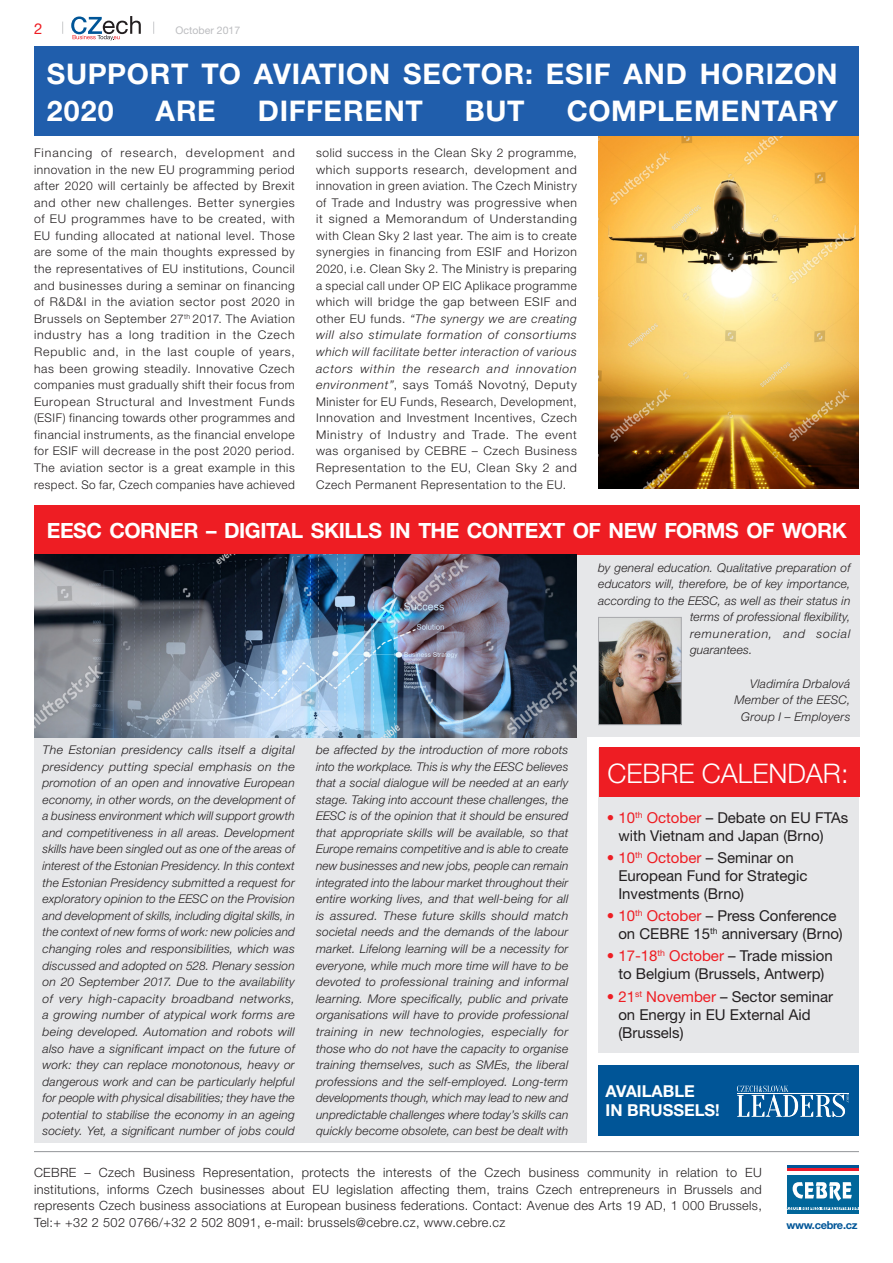
<style>
.page{position:relative;width:893px;height:1263px;background:#fff}
.page>*{position:absolute;margin:0;border:0;box-sizing:border-box;transform-origin:0 0}
.nadpis{font:700 28.5px/37.5px "Helvetica Neue CE";letter-spacing:.025em;color:#fff}
.rubrika{font:300 27px "Helvetica Neue CE";color:#fff}
.nadpis-2{font:700 21px "Helvetica Neue CE";letter-spacing:-.025em;color:#fff}
.t1{font:700 16.5px/19.5px "Helvetica Neue CE";color:#fff}
.TXT_cebre_8_11{font:15px/18px "Helvetica Neue CE";color:#231f20}
.t2{font:15px "Helvetica Neue CE";color:#ee1d23}
.t3{font:300 12.75px/16.5px "Helvetica Neue CE";letter-spacing:.025em;color:#231f20;text-align:justify}
.TXT_cebre_8_11-2{font:italic 300 12px/16.6px "Helvetica Neue CE";letter-spacing:.015em;color:#231f20;text-align:justify}
.TXT_cebre_8_11-3{font:300 12px/16.6px "Helvetica Neue CE";letter-spacing:.045em;color:#231f20;text-align:justify}
.TXT_cebre_8_11-4{font:italic 300 12px "Helvetica Neue CE";letter-spacing:.06em;color:#231f20}
.t4{font:700 10.95px "Helvetica Neue CE";letter-spacing:-.025em;color:#015698}
.t5{font:10.5px "Helvetica Neue CE";color:#bcbdc0}
.s1{font-style:italic}
.s2{font-family:"Helvetica Neue Cond CE";font-weight:700;color:#ee1d23}
.s3{color:#ee1d23}
</style>
<div class="page">
<svg style="left:71px;top:16px;width:70px;height:24px"></svg>
<svg style="left:62px;top:22px;width:1px;height:12px"></svg>
<svg style="left:153px;top:22px;width:1px;height:12px"></svg>
<div style="left:34px;top:505px;width:826px;height:638px;background:#e6e7e9"></div>
<div style="left:587px;top:737px;width:282px;height:415px;background:#fff"></div>
<hr style="left:787px;top:1165px;width:71px;height:4px;background:#005597">
<svg style="left:787px;top:1168px;width:71px;height:3px"></svg>
<div style="left:787px;top:1175px;width:71px;height:31px;background:#01669a"></div>
<hr style="left:787px;top:1210px;width:71px;height:3px;background:#01669a">
<svg style="left:787px;top:1207px;width:71px;height:3px"></svg>
<svg style="left:793px;top:1182px;width:59px;height:19px"></svg>
<hr style="left:34px;top:1151px;width:825px;height:1px;background:#939598">
<div style="left:598px;top:747px;width:261px;height:305px;background:#e6e7e9"></div>
<div style="left:598px;top:1065px;width:261px;height:70px;background:#005597"></div>
<svg style="left:737px;top:1085px;width:112px;height:32px"></svg>
<img style="left:600px;top:619px;width:80px;height:104px">
<div style="left:598px;top:617px;width:84px;height:108px;border:1px solid #a8a9ad"></div>
<div style="left:34px;top:47px;width:825px;height:89px;background:#205eac"></div>
<div style="left:34px;top:505px;width:826px;height:50px;background:#ee1d23"></div>
<div style="left:599px;top:747px;width:261px;height:50px;background:#ee1d23"></div>
<img style="left:34px;top:555px;width:543px;height:182px">
<img style="left:598px;top:136px;width:261px;height:353px">
<p class="t2" style="left:34px;top:20px;width:10px">2</p>
<p class="t5" style="left:176px;top:24px;width:66px">October 2017</p>
<p class="nadpis" style="left:47px;top:55px;width:792px">SUPPORT TO AVIATION SECTOR: ESIF AND HORIZON<br>2020</p>
<p class="nadpis" style="left:156px;top:93px;width:62px">ARE</p>
<p class="nadpis" style="left:258px;top:93px;width:167px">DIFFERENT</p>
<p class="nadpis" style="left:465px;top:93px;width:61px">BUT</p>
<p class="nadpis" style="left:567px;top:93px;width:273px">COMPLEMENTARY</p>
<p class="TXT_cebre_8_11-3" style="left:34px;top:144px;width:262px">Financing of research, development and innovation in the new EU programming period after 2020 will certainly be affected by Brexit and other new challenges. Better synergies of EU programmes have to be created, with EU funding allocated at national level. Those are some of the main thoughts expressed by the representatives of EU institutions, Council and businesses during a seminar on financing of R&amp;D&amp;I in the aviation sector post 2020 in Brussels on September 27<sup>th</sup> 2017. The Aviation industry has a long tradition in the Czech Republic and, in the last couple of years, has been growing steadily. Innovative Czech companies must gradually shift their focus from European Structural and Investment Funds (ESIF) financing towards other programmes and financial instruments, as the financial envelope for ESIF will decrease in the post 2020 period.<br>The aviation sector is a great example in this respect. So far, Czech companies have achieved</p>
<p class="TXT_cebre_8_11-3" style="left:316px;top:144px;width:262px">solid success in the Clean Sky 2 programme, which supports research, development and innovation in green aviation. The Czech Ministry of Trade and Industry was progressive when it signed a Memorandum of Understanding with Clean Sky 2 last year. The aim is to create synergies in financing from ESIF and Horizon 2020, i.e. Clean Sky 2. The Ministry is preparing a special call under OP EIC Aplikace programme which will bridge the gap between ESIF and other EU funds. <span class="s1">“The synergy we are creating will also stimulate formation of consortiums which will facilitate better interaction of various actors within the research and innovation environment”</span>, says Tomáš Novotný, Deputy Minister for EU Funds, Research, Development, Innovation and Investment Incentives, Czech Ministry of Industry and Trade. The event was organised by CEBRE – Czech Business Representation to the EU, Clean Sky 2 and Czech Permanent Representation to the EU.</p>
<p class="nadpis-2" style="left:47px;top:519px;width:802px">EESC CORNER – DIGITAL SKILLS IN THE CONTEXT OF NEW FORMS OF WORK</p>
<p class="TXT_cebre_8_11-2" style="left:598px;top:559px;width:254px">by general education. Qualitative preparation of</p>
<p class="TXT_cebre_8_11-2" style="left:598px;top:576px;width:254px">educators will, therefore, be of key importance,</p>
<p class="TXT_cebre_8_11-2" style="left:598px;top:592px;width:254px">according to the EESC, as well as their status in</p>
<p class="TXT_cebre_8_11-2" style="left:690px;top:609px;width:162px">terms of professional flexibility,</p>
<p class="TXT_cebre_8_11-4" style="left:690px;top:627px;width:162px">remuneration, and social</p>
<p class="TXT_cebre_8_11-2" style="left:690px;top:642px;width:64px">guarantees.</p>
<p class="TXT_cebre_8_11-2" style="left:750px;top:675px;width:102px">Vladimíra Drbalová</p>
<p class="TXT_cebre_8_11-2" style="left:734px;top:692px;width:118px;text-align:center">Member of the EESC,<br>Group I – Employers</p>
<p class="TXT_cebre_8_11-2" style="left:43px;top:741px;width:254px">The Estonian presidency calls itself a digital presidency putting special emphasis on the promotion of an open and innovative European economy, in other words, on the development of a business environment which will support growth and competitiveness in all areas. Development skills have been singled out as one of the areas of interest of the Estonian Presidency. In this context the Estonian Presidency submitted a request for exploratory opinion to the EESC on the Provision and development of skills, including digital skills, in the context of new forms of work: new policies and changing roles and responsibilities, which was discussed and adopted on 528. Plenary session on 20 September 2017. Due to the availability of very high-capacity broadband networks, a growing number of atypical work forms are being developed. Automation and robots will also have a significant impact on the future of work: they can replace monotonous, heavy or dangerous work and can be particularly helpful for people with physical disabilities; they have the potential to stabilise the economy in an ageing society. Yet, a significant number of jobs could</p>
<p class="t3" style="left:34px;top:1164px;width:729px">CEBRE – Czech Business Representation, protects the interests of the Czech business community in relation to EU institutions, informs Czech businesses about EU legislation affecting them, trains Czech entrepreneurs in Brussels and represents Czech business associations at European business federations. Contact: Avenue des Arts 19 AD, 1 000 Brussels, Tel:+ +32 2 502 0766/+32 2 502 8091, e-mail: brussels@cebre.cz, www.cebre.cz</p>
<p class="TXT_cebre_8_11-2" style="left:316px;top:741px;width:254px">be affected by the introduction of more robots into the workplace. This is why the EESC believes that a social dialogue will be needed at an early stage. Taking into account these challenges, the EESC is of the opinion that it should be ensured that appropriate skills will be available, so that Europe remains competitive and is able to create new businesses and new jobs, people can remain integrated into the labour market throughout their entire working lives, and that well-being for all is assured. These future skills should match societal needs and the demands of the labour market. Lifelong learning will be a necessity for everyone, while much more time will have to be devoted to professional training and informal learning. More specifically, public and private organisations will have to provide professional training in new technologies, especially for those who do not have the capacity to organise training themselves, such as SMEs, the liberal professions and the self-employed. Long-term developments though, which may lead to new and unpredictable challenges where today’s skills can quickly become obsolete, can best be dealt with</p>
<p class="rubrika" style="left:607px;top:758px;width:243px">CEBRE CALENDAR:</p>
<p class="TXT_cebre_8_11" style="left:618px;top:808px;width:231px;text-indent:-12px"><span class="s2">•</span> <span class="s3">10</span><sup>th</sup> <span class="s3">October</span> – Debate on EU FTAs with Vietnam and Japan (Brno)</p>
<p class="TXT_cebre_8_11" style="left:618px;top:848px;width:191px;text-indent:-12px"><span class="s2">•</span> <span class="s3">10</span><sup>th</sup> <span class="s3">October</span> – Seminar on<br>European Fund for Strategic<br>Investments (Brno)</p>
<p class="TXT_cebre_8_11" style="left:618px;top:907px;width:226px;text-indent:-12px"><span class="s2">•</span> <span class="s3">10</span><sup>th</sup> <span class="s3">October</span> – Press Conference on CEBRE 15<sup>th</sup> anniversary (Brno)</p>
<p class="TXT_cebre_8_11" style="left:607px;top:947px;width:227px;text-align:center"><span class="s2">•</span> <span class="s3">17-18</span><sup>th</sup> <span class="s3">October</span> – Trade mission to Belgium (Brussels, Antwerp)</p>
<p class="TXT_cebre_8_11" style="left:618px;top:987px;width:216px;text-indent:-12px"><span class="s2">•</span> <span class="s3">21</span><sup>st</sup> <span class="s3">November</span> – Sector seminar on Energy in EU External Aid (Brussels)</p>
<p class="t1" style="left:605px;top:1081px;width:116px">AVAILABLE<br>IN BRUSSELS!</p>
<p class="t4" style="left:786px;top:1219px;width:73px">www.cebre.cz</p>
</div>
